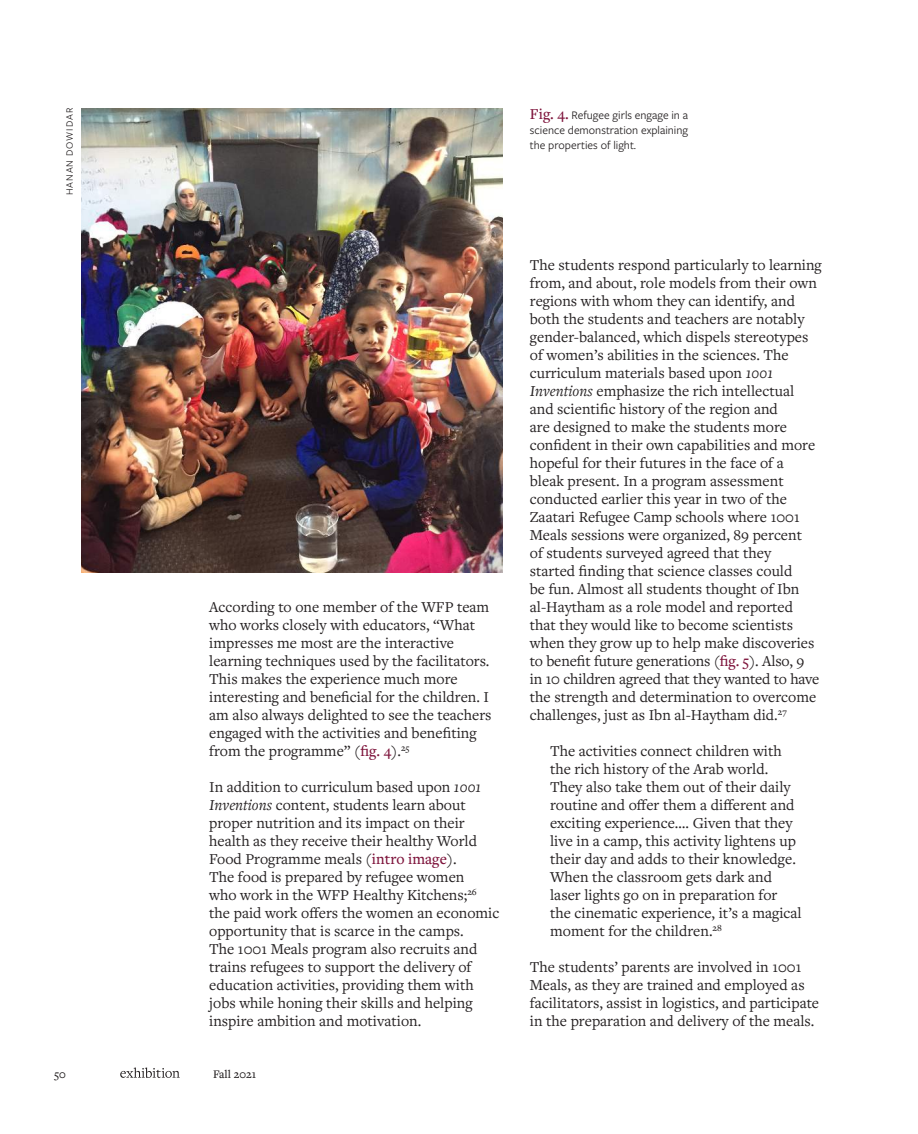
<style>
.page{position:relative;width:918px;height:1134px;background:#fff}
.page>*{position:absolute;margin:0;border:0;box-sizing:border-box;transform-origin:0 0}
.t1{font:15.75px/18px "Freight Text Pro";color:#231f20}
.t2{font:12px/15px "Freight Sans Pro";color:#231f20;text-align:justify}
.t3{font:500 12px "Freight Text Pro";color:#231f20}
.t4{font:10.2px "Freight Sans Pro";letter-spacing:.1em;color:#231f20}
.s1{font-weight:500;color:#7d123a}
.s2{font-style:italic}
.s3{font-family:"Freight Text Pro";font-weight:500;font-size:15.75px;color:#7d123a}
</style>
<div class="page">
<svg style="left:120px;top:1067px;width:60px;height:11px"></svg>
<img style="left:81px;top:108px;width:422px;height:464px">
<p class="t4" style="left:63px;top:195px;width:89px;rotate:-90deg">HANAN DOWIDAR</p>
<p class="t1" style="left:209px;top:597px;width:284px">According to one member of the WFP team who works closely with educators, “What impresses me most are the interactive learning techniques used by the facilitators.<br>This makes the experience much more interesting and beneficial for the children. I am also always delighted to see the teachers engaged with the activities and benefiting from the programme” (<span class="s1">fig. 4</span>).<sup>25</sup></p>
<p class="t1" style="left:209px;top:777px;width:292px">In addition to curriculum based upon <span class="s2">1001<br>Inventions</span> content, students learn about proper nutrition and its impact on their health as they receive their healthy World Food Programme meals (<span class="s1">intro image</span>).<br>The food is prepared by refugee women<br>who work in the WFP Healthy Kitchens;<sup>26 </sup>the paid work offers the women an economic opportunity that is scarce in the camps.<br>The 1001 Meals program also recruits and trains refugees to support the delivery of education activities, providing them with jobs while honing their skills and helping inspire ambition and motivation.</p>
<p class="t3" style="left:54px;top:1066px;width:13px">50</p>
<p class="t3" style="left:213px;top:1066px;width:45px">Fall 2021</p>
<p class="t2" style="left:530px;top:107px;width:160px"><span class="s3">Fig. 4.</span> Refugee girls engage in a science demonstration explaining the properties of light.</p>
<p class="t1" style="left:530px;top:255px;width:293px">The students respond particularly to learning from, and about, role models from their own regions with whom they can identify, and both the students and teachers are notably gender-balanced, which dispels stereotypes of women’s abilities in the sciences. The curriculum materials based upon <span class="s2">1001<br>Inventions</span> emphasize the rich intellectual and scientific history of the region and<br>are designed to make the students more confident in their own capabilities and more hopeful for their futures in the face of a bleak present. In a program assessment conducted earlier this year in two of the Zaatari Refugee Camp schools where 1001<br>Meals sessions were organized, 89 percent<br>of students surveyed agreed that they<br>started finding that science classes could<br>be fun. Almost all students thought of Ibn al-Haytham as a role model and reported that they would like to become scientists when they grow up to help make discoveries to benefit future generations (<span class="s1">fig. 5</span>). Also, 9<br>in 10 children agreed that they wanted to have the strength and determination to overcome challenges, just as Ibn al-Haytham did.<sup>27</sup></p>
<p class="t1" style="left:550px;top:741px;width:253px">The activities connect children with the rich history of the Arab world.<br>They also take them out of their daily routine and offer them a different and exciting experience…. Given that they live in a camp, this activity lightens up their day and adds to their knowledge.<br>When the classroom gets dark and laser lights go on in preparation for the cinematic experience, it’s a magical moment for the children.<sup>28</sup></p>
<p class="t1" style="left:530px;top:957px;width:291px">The students’ parents are involved in 1001<br>Meals, as they are trained and employed as facilitators, assist in logistics, and participate in the preparation and delivery of the meals.</p>
</div>
